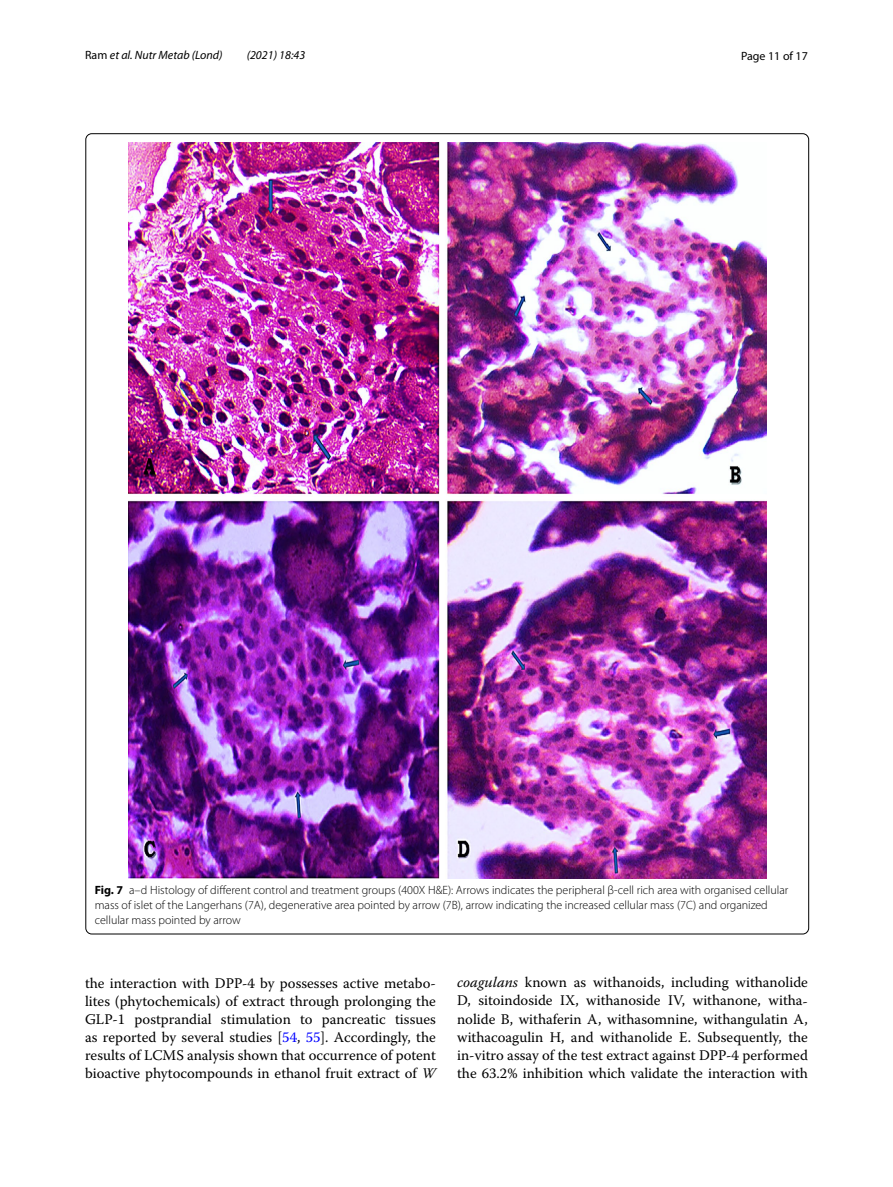
<style>
.page{position:relative;width:893px;height:1187px;background:#fff}
.page>*{position:absolute;margin:0;border:0;box-sizing:border-box;transform-origin:0 0}
.t1{font:14.7px/18px "Warnock Pro";color:#000;text-align:justify}
.t2{font:300 12px/15px "Myriad Pro";color:#000}
.t3{font:italic 12px "Myriad Pro";color:#000}
.t4{font:12px "Myriad Pro";color:#000}
.s1{font-style:normal}
.s2{font-weight:700}
.s3{color:#00f}
.s4{font-style:italic}
</style>
<div class="page">
<img style="left:128px;top:143px;width:638px;height:735px">
<p class="t3" style="left:85px;top:48px;width:139px"><span class="s1">Ram</span> et al. Nutr Metab (Lond)</p>
<p class="t3" style="left:247px;top:48px;width:60px">(2021) 18:43</p>
<p class="t4" style="left:741px;top:48px;width:68px">Page 11 of 17</p>
<p class="t2" style="left:95px;top:882px;width:695px"><span class="s2">Fig. 7</span> a–d Histology of different control and treatment groups (400X H&amp;E): Arrows indicates the peripheral β-cell rich area with organised cellular mass of islet of the Langerhans (7A), degenerative area pointed by arrow (7B), arrow indicating the increased cellular mass (7C) and organized cellular mass pointed by arrow</p>
<p class="t1" style="left:85px;top:973px;width:352px">the interaction with DPP-4 by possesses active metabo&shy;lites (phytochemicals) of extract through prolonging the GLP-1 postprandial stimulation to pancreatic tissues as reported by several studies [<span class="s3">54</span>, <span class="s3">55</span>]. Accordingly, the results of LCMS analysis shown that occurrence of potent bioactive phytocompounds in ethanol fruit extract of <span class="s4">W</span></p>
<p class="t1" style="left:457px;top:973px;width:352px"><span class="s4">coagulans</span> known as withanoids, including withanolide D, sitoindoside IX, withanoside IV, withanone, witha&shy;nolide B, withaferin A, withasomnine, withangulatin A, withacoagulin H, and withanolide E. Subsequently, the in-vitro assay of the test extract against DPP-4 performed the 63.2% inhibition which validate the interaction with</p>
</div>
